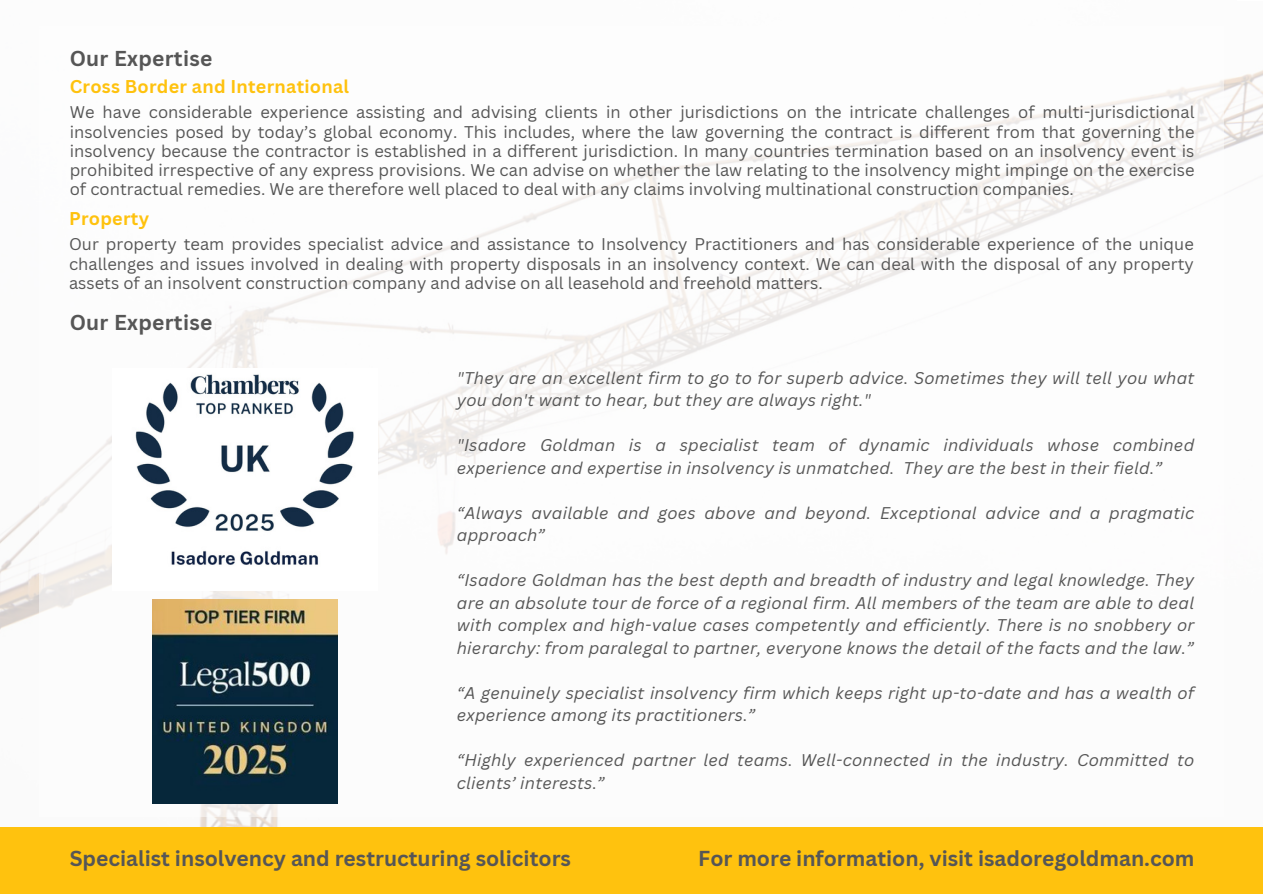
<style>
.page{position:relative;width:1263px;height:894px;background:#fff}
.page>*{position:absolute;margin:0;border:0;box-sizing:border-box;transform-origin:0 0}
.t1{font:700 21px "Canva Sans";color:#565656}
.t2{font:700 18px "Canva Sans";letter-spacing:.015em;color:#ffc20e}
.t3{font:16.5px/19.2px "Canva Sans";color:#565656;text-align:justify}
.t4{font:italic 16.5px/22.5px "Canva Sans";letter-spacing:.015em;color:#565656}
</style>
<div class="page">
<div style="left:0;top:826px;width:1263px;height:67px;background:#ffc20e"></div>
<img style="left:135px;top:374px;width:219px;height:191px">
<img style="left:153px;top:599px;width:184px;height:204px">
<h2 class="t1" style="left:70px;top:44px;width:144px">Our Expertise</h2>
<p class="t2" style="left:70px;top:74px;width:281px">Cross Border and International</p>
<h1 class="t3" style="left:70px;top:102px;width:1126px">We have considerable experience assisting and advising clients in other jurisdictions on the intricate challenges of multi-jurisdictional insolvencies posed by today’s global economy. This includes, where the law governing the contract is different from that governing the insolvency because the contractor is established in a different jurisdiction. In many countries termination based on an insolvency event is prohibited irrespective of any express provisions. We can advise on whether the law relating to the insolvency might impinge on the exercise of contractual remedies. We are therefore well placed to deal with any claims involving multinational construction companies.</h1>
<p class="t2" style="left:69px;top:206px;width:82px">Property</p>
<p class="t3" style="left:69px;top:234px;width:1126px">Our property team provides specialist advice and assistance to Insolvency Practitioners and has considerable experience of the unique challenges and issues involved in dealing with property disposals in an insolvency context. We can deal with the disposal of any property assets of an insolvent construction company and advise on all leasehold and freehold matters.</p>
<p class="t1" style="left:70px;top:308px;width:144px">Our Expertise</p>
<p class="t4" style="left:457px;top:366px;width:739px">"They are an excellent firm to go to for superb advice. Sometimes they will tell you what you don't want to hear, but they are always right."</p>
<p class="t4" style="left:457px;top:433px;width:739px">"Isadore Goldman is a specialist team of dynamic individuals whose combined experience and expertise in insolvency is unmatched. They are the best in their field.”</p>
<p class="t4" style="left:457px;top:501px;width:739px">“Always available and goes above and beyond. Exceptional advice and a pragmatic approach”</p>
<p class="t4" style="left:457px;top:568px;width:739px;text-align:justify">“Isadore Goldman has the best depth and breadth of industry and legal knowledge. They are an absolute tour de force of a regional firm. All members of the team are able to deal with complex and high-value cases competently and efficiently. There is no snobbery or hierarchy: from paralegal to partner, everyone knows the detail of the facts and the law.”</p>
<p class="t4" style="left:457px;top:681px;width:739px">“A genuinely specialist insolvency firm which keeps right up-to-date and has a wealth of experience among its practitioners.”</p>
<h1 class="t4" style="left:457px;top:748px;width:739px">“Highly experienced partner led teams. Well-connected in the industry. Committed to clients’ interests.”</h1>
<h2 class="t1" style="left:70px;top:843px;width:503px">Specialist insolvency and restructuring solicitors</h2>
<p class="t1" style="left:698px;top:843px;width:498px">For more information, visit isadoregoldman.com</p>
</div>
